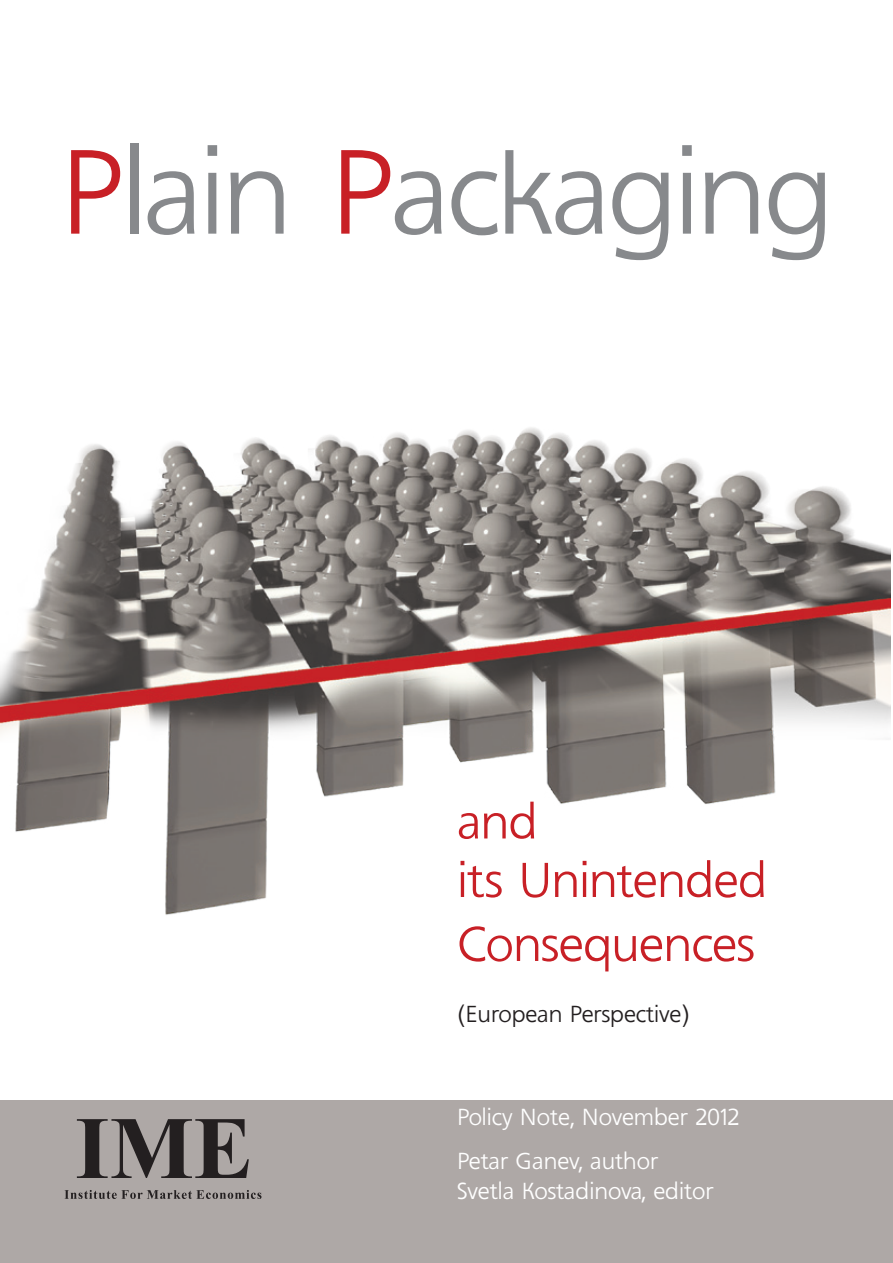
<style>
.page{position:relative;width:893px;height:1263px;background:#fff}
.page>*{position:absolute;margin:0;border:0;box-sizing:border-box;transform-origin:0 0}
.t1{font:300 130.5px "HS Grotesk Bg";letter-spacing:-.025em;color:#87898c}
.t2{font:300 53.25px "HS Grotesk Bg";letter-spacing:-.015em;color:#c82026}
.t3{font:300 25.35px "HS Grotesk Bg";color:#fff}
.t4{font:300 25.35px "HS Grotesk Bg";color:#231f20}
.s1{color:#c82026}
</style>
<div class="page">
<img style="left:0;top:427px;width:890px;height:488px">
<div style="left:0;top:1100px;width:893px;height:163px;background:#aea8a6"></div>
<svg style="left:64px;top:1190px;width:197px;height:9px"></svg>
<svg style="left:77px;top:1119px;width:172px;height:59px"></svg>
<p class="t1" style="left:60px;top:119px;width:775px"><span class="s1">P</span>lain <span class="s1">P</span>ackaging</p>
<p class="t2" style="left:457px;top:791px;width:82px">and</p>
<p class="t2" style="left:457px;top:850px;width:312px">its Unintended</p>
<p class="t2" style="left:457px;top:914px;width:299px">Consequences</p>
<p class="t4" style="left:457px;top:999px;width:234px">(European Perspective)</p>
<p class="t3" style="left:457px;top:1103px;width:284px">Policy Note, November 2012</p>
<p class="t3" style="left:457px;top:1146px;width:203px">Petar Ganev, author</p>
<p class="t3" style="left:457px;top:1177px;width:258px">Svetla Kostadinova, editor</p>
</div>
